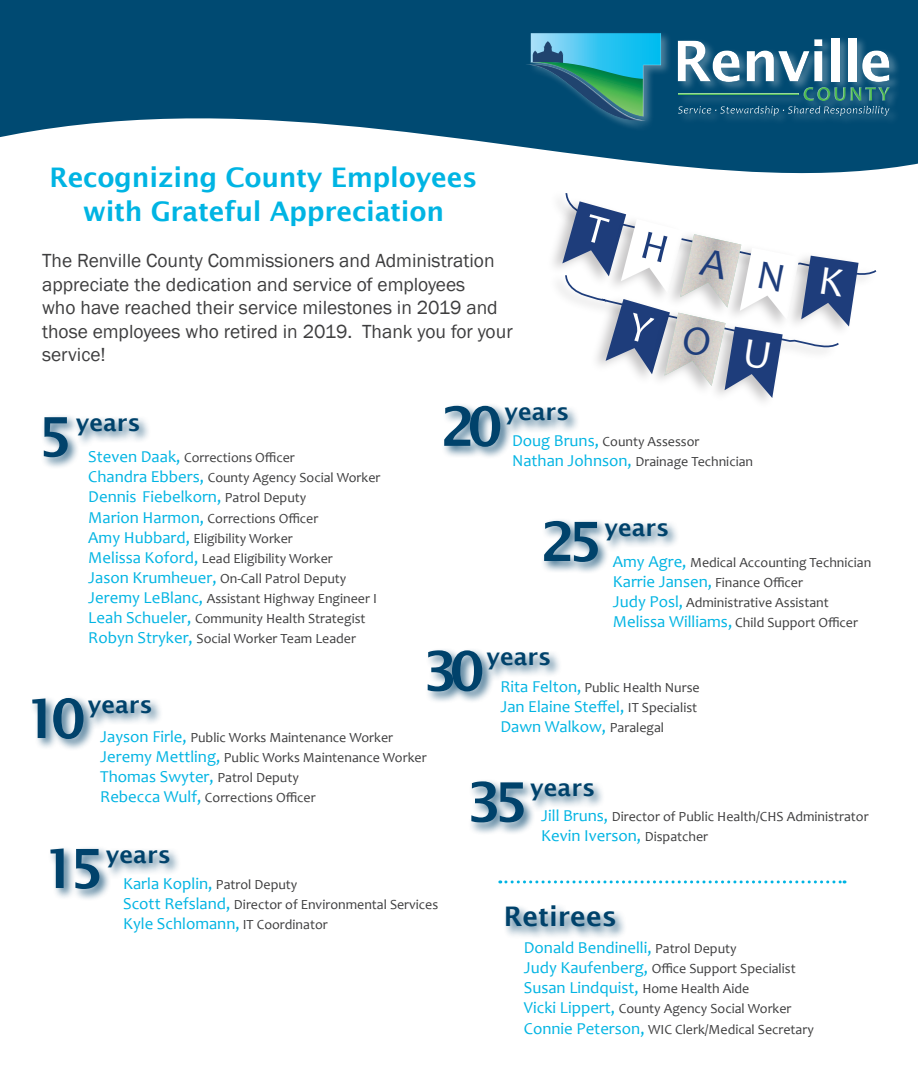
<style>
.page{position:relative;width:918px;height:1080px;background:#fff}
.page>*{position:absolute;margin:0;border:0;box-sizing:border-box;transform-origin:0 0}
.Body_copy{font:600 54px "Lucida Sans";letter-spacing:-.14em;color:#00426b}
.Body_copy-2{font:600 27px "Lucida Sans";letter-spacing:-.01em;color:#00b4e3}
.Body_copy-3{font:600 27px "Lucida Sans";color:#00426b}
.Body_copy-4{font:600 23.4px "Lucida Sans";color:#00426b}
.t1{font:19.5px/23.4px "Franklin Gothic";color:#3e3e3f}
.t2{font:16.8px "Candara";color:#00b4e3}
.t3{font:13.95px "Candara";color:#3e3e3f}
.s1{font-size:16.8px;color:#00b4e3}
.s2{font-size:13.95px;color:#3e3e3f}
</style>
<div class="page">
<svg style="left:0;top:0;width:918px;height:174px;fill:#004a72"></svg>
<div style="left:526px;top:31px;width:375px;height:101px;background:#fff;opacity:.3"></div>
<div style="left:525px;top:32px;width:366px;height:90px;background:#fff;opacity:.75"></div>
<div style="left:29px;top:695px;width:67px;height:57px;background:#00426b;opacity:.75"></div>
<div style="left:86px;top:697px;width:78px;height:32px;background:#00426b;opacity:.75"></div>
<div style="left:48px;top:846px;width:64px;height:56px;background:#00426b;opacity:.75"></div>
<div style="left:104px;top:847px;width:78px;height:32px;background:#00426b;opacity:.75"></div>
<div style="left:441px;top:402px;width:72px;height:58px;background:#00426b;opacity:.75"></div>
<div style="left:502px;top:405px;width:79px;height:32px;background:#00426b;opacity:.75"></div>
<div style="left:541px;top:518px;width:69px;height:57px;background:#00426b;opacity:.75"></div>
<div style="left:602px;top:520px;width:79px;height:32px;background:#00426b;opacity:.75"></div>
<div style="left:424px;top:647px;width:71px;height:57px;background:#00426b;opacity:.75"></div>
<div style="left:484px;top:649px;width:79px;height:33px;background:#00426b;opacity:.75"></div>
<div style="left:468px;top:778px;width:68px;height:57px;background:#00426b;opacity:.75"></div>
<div style="left:528px;top:781px;width:78px;height:32px;background:#00426b;opacity:.75"></div>
<div style="left:41px;top:414px;width:39px;height:56px;background:#00426b;opacity:.75"></div>
<div style="left:74px;top:415px;width:78px;height:33px;background:#00426b;opacity:.75"></div>
<div style="left:503px;top:903px;width:124px;height:36px;background:#00426b;opacity:.75"></div>
<svg style="left:500px;top:880px;width:345px;height:3px"></svg>
<svg style="left:562px;top:193px;width:315px;height:205px"></svg>
<p class="Body_copy-2" style="left:49px;top:162px;width:430px">Recognizing County Employees</p>
<p class="Body_copy-2" style="left:83px;top:196px;width:363px">with Grateful Appreciation</p>
<p class="t1" style="left:42px;top:250px;width:472px">The Renville County Commissioners and Administration appreciate the dedication and service of employees<br>who have reached their service milestones in 2019 and those employees who retired in 2019. Thank you for your service!</p>
<p class="Body_copy" style="left:38px;top:406px;width:36px">5</p>
<p class="Body_copy-4" style="left:76px;top:409px;width:67px">years</p>
<p class="t3" style="left:88px;top:449px;width:208px"><span class="s1">Steven Daak,</span> Corrections Officer</p>
<p class="t3" style="left:88px;top:469px;width:294px"><span class="s1">Chandra Ebbers,</span> County Agency Social Worker</p>
<p class="t2" style="left:88px;top:487px;width:220px">Dennis Fiebelkorn, <span class="s2">Patrol Deputy</span></p>
<p class="t3" style="left:88px;top:509px;width:232px"><span class="s1">Marion Harmon,</span> Corrections Officer</p>
<p class="t3" style="left:88px;top:529px;width:206px"><span class="s1">Amy Hubbard,</span> Eligibility Worker</p>
<p class="t3" style="left:88px;top:550px;width:246px"><span class="s1">Melissa Koford,</span> Lead Eligibility Worker</p>
<p class="t3" style="left:88px;top:570px;width:260px"><span class="s1">Jason Krumheuer,</span> On-Call Patrol Deputy</p>
<p class="t3" style="left:88px;top:590px;width:290px"><span class="s1">Jeremy LeBlanc,</span> Assistant Highway Engineer I</p>
<p class="t3" style="left:88px;top:610px;width:279px"><span class="s1">Leah Schueler,</span> Community Health Strategist</p>
<p class="t3" style="left:88px;top:630px;width:269px"><span class="s1">Robyn Stryker,</span> Social Worker Team Leader</p>
<p class="Body_copy" style="left:441px;top:396px;width:63px">20</p>
<p class="Body_copy-4" style="left:504px;top:399px;width:67px">years</p>
<p class="t3" style="left:512px;top:433px;width:189px"><span class="s1">Doug Bruns,</span> County Assessor</p>
<p class="t3" style="left:512px;top:453px;width:243px"><span class="s1">Nathan Johnson,</span> Drainage Technician</p>
<p class="Body_copy" style="left:541px;top:511px;width:63px">25</p>
<p class="Body_copy-4" style="left:604px;top:514px;width:67px">years</p>
<p class="t3" style="left:613px;top:553px;width:260px"><span class="s1">Amy Agre,</span> Medical Accounting Technician</p>
<p class="t3" style="left:613px;top:573px;width:192px"><span class="s1">Karrie Jansen,</span> Finance Officer</p>
<p class="t3" style="left:613px;top:594px;width:218px"><span class="s1">Judy Posl,</span> Administrative Assistant</p>
<p class="t3" style="left:613px;top:614px;width:247px"><span class="s1">Melissa Williams,</span> Child Support Officer</p>
<p class="Body_copy" style="left:423px;top:640px;width:63px">30</p>
<p class="Body_copy-4" style="left:487px;top:643px;width:67px">years</p>
<p class="t3" style="left:500px;top:678px;width:201px"><span class="s1">Rita Felton,</span> Public Health Nurse</p>
<p class="t2" style="left:500px;top:696px;width:198px">Jan Elaine Steffel, <span class="s2">IT Specialist</span></p>
<p class="t2" style="left:500px;top:716px;width:165px">Dawn Walkow, <span class="s2">Paralegal</span></p>
<p class="Body_copy" style="left:24px;top:688px;width:63px">10</p>
<p class="Body_copy-4" style="left:88px;top:691px;width:67px">years</p>
<p class="t3" style="left:100px;top:729px;width:294px"><span class="s1">Jayson Firle,</span> Public Works Maintenance Worker</p>
<p class="t3" style="left:100px;top:749px;width:328px"><span class="s1">Jeremy Mettling,</span> Public Works Maintenance Worker</p>
<p class="t2" style="left:100px;top:766px;width:200px">Thomas Swyter, <span class="s2">Patrol Deputy</span></p>
<p class="t3" style="left:100px;top:789px;width:217px"><span class="s1">Rebecca Wulf,</span> Corrections Officer</p>
<p class="Body_copy" style="left:467px;top:771px;width:63px">35</p>
<p class="Body_copy-4" style="left:530px;top:774px;width:67px">years</p>
<p class="t3" style="left:541px;top:808px;width:329px"><span class="s1">Jill Bruns,</span> Director of Public Health/CHS Administrator</p>
<p class="t2" style="left:541px;top:825px;width:168px">Kevin Iverson, <span class="s2">Dispatcher</span></p>
<p class="Body_copy" style="left:42px;top:838px;width:63px">15</p>
<p class="Body_copy-4" style="left:106px;top:841px;width:67px">years</p>
<p class="t2" style="left:123px;top:873px;width:176px">Karla Koplin, <span class="s2">Patrol Deputy</span></p>
<p class="t3" style="left:123px;top:895px;width:317px"><span class="s1">Scott Refsland,</span> Director of Environmental Services</p>
<p class="t2" style="left:123px;top:913px;width:206px">Kyle Schlomann, <span class="s2">IT Coordinator</span></p>
<p class="Body_copy-3" style="left:504px;top:901px;width:115px">Retirees</p>
<p class="t2" style="left:524px;top:937px;width:214px">Donald Bendinelli, <span class="s2">Patrol Deputy</span></p>
<p class="t3" style="left:524px;top:960px;width:273px"><span class="s1">Judy Kaufenberg,</span> Office Support Specialist</p>
<p class="t2" style="left:524px;top:977px;width:227px">Susan Lindquist, <span class="s2">Home Health Aide</span></p>
<p class="t3" style="left:524px;top:1000px;width:269px"><span class="s1">Vicki Lippert,</span> County Agency Social Worker</p>
<p class="t3" style="left:524px;top:1020px;width:292px"><span class="s1">Connie Peterson,</span> WIC Clerk/Medical Secretary</p>
</div>
